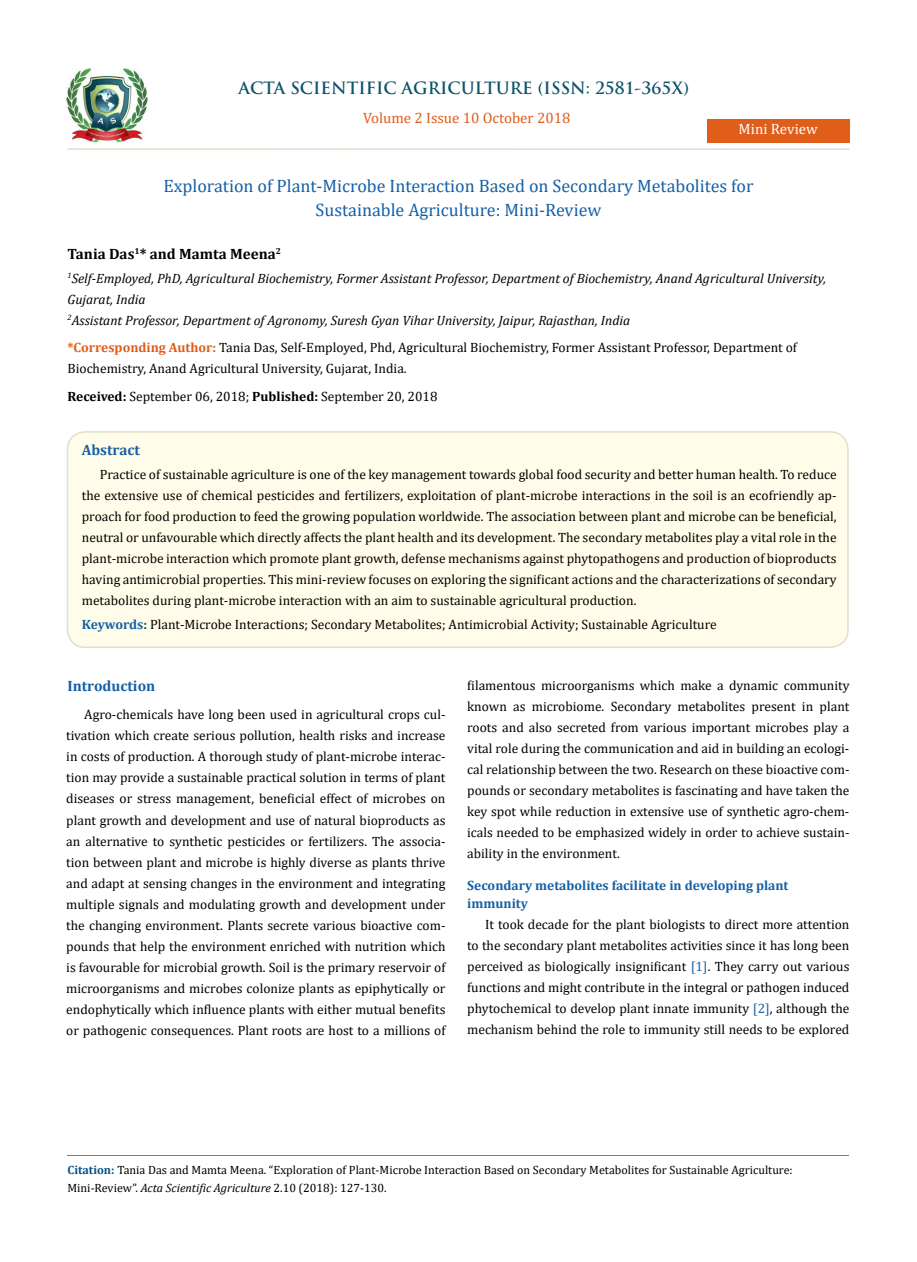
<style>
.page{position:relative;width:917px;height:1262px;background:#fff}
.page>*{position:absolute;margin:0;border:0;box-sizing:border-box;transform-origin:0 0}
.t1{font:18px/24px "Cambria";color:#1560a6;text-align:center}
.t2{font:700 16.5px "Trajan Pro";color:#0e546a}
.t3{font:15px "Cambria";color:#e05d1a}
.t4{font:700 15px "Cambria";color:#000}
.t5{font:700 15px "Cambria";color:#1560a6}
.t6{font:15px "Cambria";color:#fff}
.t7{font:13.5px/21px "Cambria";color:#000;text-align:justify}
.t8{font:italic 13.5px/21px "Cambria";color:#000}
.t9{font:700 13.5px/18px "Cambria";color:#1560a6}
.t10{font:12px/18px "Cambria";color:#000}
.s1{font-weight:700;color:#e05d1a}
.s2{font-weight:700}
.s3{font-weight:700;color:#1560a6}
.s4{font-weight:700;color:#0e546a}
.s5{color:#1560a6}
.s6{font-weight:700;color:#035089}
.s7{font-style:italic}
</style>
<div class="page">
<img style="left:67px;top:68px;width:80px;height:74px">
<div style="left:707px;top:119px;width:142px;height:23px;background:#e05d1a"></div>
<div style="left:67px;top:432px;width:781px;height:215px;background:#fffde9;border-radius:18px"></div>
<div style="left:67px;top:431px;width:781px;height:217px;border:2px solid #e0dfcd;border-radius:18px"></div>
<hr style="left:67px;top:1155px;width:782px;height:1px;background:#e05d1a">
<hr style="left:67px;top:148px;width:782px;height:2px;background:#e0dfcd">
<p class="t2" style="left:238px;top:77px;width:452px">ACTA SCIENTIFIC AGRICULTURE (ISSN: 2581-365X)</p>
<p class="t3" style="left:363px;top:109px;width:209px">Volume 2 Issue 10 October 2018</p>
<p class="t6" style="left:738px;top:120px;width:81px">Mini Review</p>
<h1 class="t1" style="left:163px;top:174px;width:591px">Exploration of Plant-Microbe Interaction Based on Secondary Metabolites for<br>Sustainable Agriculture: Mini-Review</h1>
<p class="t4" style="left:67px;top:243px;width:215px">Tania Das<sup>1</sup>* and Mamta Meena<sup>2</sup></p>
<p class="t8" style="left:67px;top:267px;width:760px"><sup>1</sup>Self-Employed, PhD, Agricultural Biochemistry, Former Assistant Professor, Department of Biochemistry, Anand Agricultural University,<br>Gujarat, India<br><sup>2</sup>Assistant Professor, Department of Agronomy, Suresh Gyan Vihar University, Jaipur, Rajasthan, India</p>
<p class="t7" style="left:67px;top:337px;width:731px"><span class="s1">*Corresponding Author:</span> Tania Das, Self-Employed, Phd, Agricultural Biochemistry, Former Assistant Professor, Department of<br>Biochemistry, Anand Agricultural University, Gujarat, India.</p>
<p class="t7" style="left:67px;top:386px;width:371px"><span class="s2">Received:</span> September 06, 2018; <span class="s2">Published:</span> September 20, 2018</p>
<p class="t5" style="left:82px;top:439px;width:60px">Abstract</p>
<p class="t7" style="left:82px;top:463px;width:756px;text-indent:18px">Practice of sustainable agriculture is one of the key management towards global food security and better human health. To reduce the extensive use of chemical pesticides and fertilizers, exploitation of plant-microbe interactions in the soil is an ecofriendly ap&shy;proach for food production to feed the growing population worldwide. The association between plant and microbe can be beneficial, neutral or unfavourable which directly affects the plant health and its development. The secondary metabolites play a vital role in the plant-microbe interaction which promote plant growth, defense mechanisms against phytopathogens and production of bioproducts having antimicrobial properties. This mini-review focuses on exploring the significant actions and the characterizations of secondary metabolites during plant-microbe interaction with an aim to sustainable agricultural production.</p>
<p class="t7" style="left:82px;top:613px;width:636px"><span class="s3">Keywords</span><span class="s4">:</span> Plant-Microbe Interactions; Secondary Metabolites; Antimicrobial Activity; Sustainable Agriculture</p>
<p class="t5" style="left:67px;top:675px;width:89px">Introduction</p>
<p class="t7" style="left:467px;top:674px;width:384px">filamentous microorganisms which make a dynamic community known as microbiome. Secondary metabolites present in plant roots and also secreted from various important microbes play a vital role during the communication and aid in building an ecologi&shy;cal relationship between the two. Research on these bioactive com&shy;pounds or secondary metabolites is fascinating and have taken the key spot while reduction in extensive use of synthetic agro-chem&shy;icals needed to be emphasized widely in order to achieve sustain&shy;ability in the environment.</p>
<p class="t9" style="left:467px;top:876px;width:323px">Secondary metabolites facilitate in developing plant immunity</p>
<p class="t7" style="left:467px;top:914px;width:384px;text-indent:18px">It took decade for the plant biologists to direct more attention to the secondary plant metabolites activities since it has long been perceived as biologically insignificant <span class="s5">[1]</span>. They carry out various functions and might contribute in the integral or pathogen induced phytochemical to develop plant innate immunity <span class="s5">[2]</span>, although the mechanism behind the role to immunity still needs to be explored</p>
<p class="t7" style="left:66px;top:704px;width:381px;text-indent:18px">Agro-chemicals have long been used in agricultural crops cul&shy;tivation which create serious pollution, health risks and increase in costs of production. A thorough study of plant-microbe interac&shy;tion may provide a sustainable practical solution in terms of plant diseases or stress management, beneficial effect of microbes on plant growth and development and use of natural bioproducts as an alternative to synthetic pesticides or fertilizers. The associa&shy;tion between plant and microbe is highly diverse as plants thrive and adapt at sensing changes in the environment and integrating multiple signals and modulating growth and development under the changing environment. Plants secrete various bioactive com&shy;pounds that help the environment enriched with nutrition which is favourable for microbial growth. Soil is the primary reservoir of microorganisms and microbes colonize plants as epiphytically or endophytically which influence plants with either mutual benefits or pathogenic consequences. Plant roots are host to a millions of</p>
<p class="t10" style="left:67px;top:1161px;width:726px"><span class="s6">Citation:</span> Tania Das and Mamta Meena. “Exploration of Plant-Microbe Interaction Based on Secondary Metabolites for Sustainable Agriculture:<br>Mini-Review”. <span class="s7">Acta Scientific Agriculture</span> 2.10 (2018): 127-130.</p>
</div>
